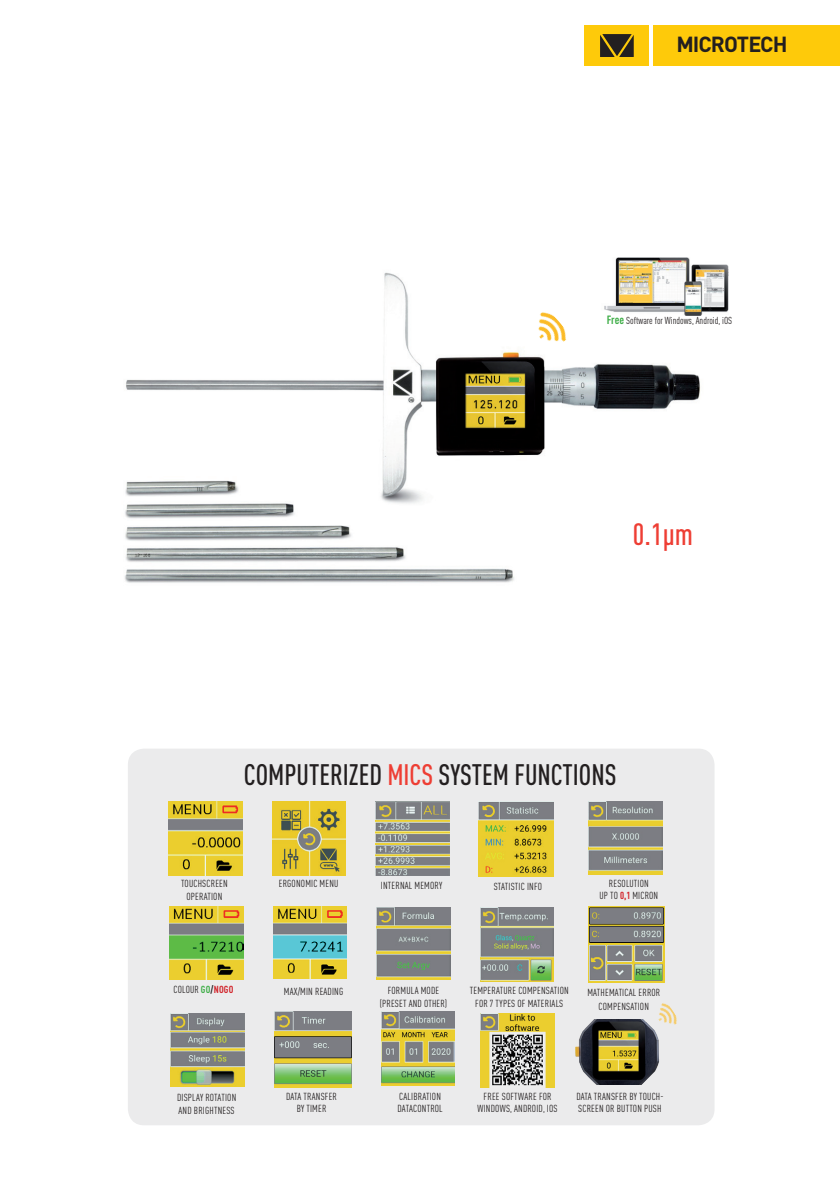
<style>
.page{position:relative;width:840px;height:1191px;background:#fff}
.page>*{position:absolute;margin:0;border:0;box-sizing:border-box;transform-origin:0 0}
.t1{font:500 condensed 30.4px "DIN Pro";color:#ee3e34}
.t2{font:500 condensed 29.2px "DIN Pro";color:#231f20;scale:.96 1}
.t3{font:700 21.6px "DIN Pro";letter-spacing:-.045em;color:#231f20}
.t4{font:condensed 10.2px/12.2px "DIN Pro";letter-spacing:.02em;color:#231f20;text-align:center}
.t5{font:condensed 10px "DIN Pro";color:#231f20}
.s1{font-weight:700;font-size:11.8px;color:#40ae49}
.s2{color:#ee3e34}
.s3{font-weight:700;color:#d1232a}
.s4{font-weight:700;color:#40ae49}
.s5{font-weight:700}
</style>
<div class="page">
<div style="left:584px;top:26px;width:65px;height:40px;background:#feca0a"></div>
<svg style="left:600px;top:34px;width:33px;height:23px"></svg>
<div style="left:653px;top:26px;width:186px;height:40px;background:#feca0a"></div>
<img style="left:124px;top:272px;width:577px;height:311px">
<img style="left:528px;top:308px;width:42px;height:43px">
<img style="left:601px;top:257px;width:128px;height:59px">
<div style="left:128px;top:748px;width:586px;height:377px;background:#ebebec;border-radius:16px"></div>
<img style="left:659px;top:1003px;width:18px;height:22px">
<img style="left:170px;top:906px;width:73px;height:74px">
<img style="left:273px;top:906px;width:73px;height:73px">
<img style="left:375px;top:801px;width:74px;height:74px">
<img style="left:381px;top:1011px;width:73px;height:74px">
<img style="left:588px;top:801px;width:73px;height:73px">
<img style="left:480px;top:907px;width:73px;height:74px">
<img style="left:170px;top:1013px;width:74px;height:73px">
<img style="left:376px;top:907px;width:74px;height:73px">
<img style="left:272px;top:801px;width:73px;height:74px">
<img style="left:168px;top:801px;width:74px;height:74px">
<img style="left:274px;top:1011px;width:77px;height:76px">
<img style="left:478px;top:801px;width:75px;height:75px">
<img style="left:480px;top:1013px;width:74px;height:74px">
<img style="left:588px;top:906px;width:75px;height:76px">
<img style="left:575px;top:1019px;width:84px;height:65px">
<h3 class="t3" style="left:676px;top:27px;width:112px">MICROTECH</h3>
<p class="t5" style="left:606px;top:313px;width:127px"><span class="s1">Free</span> Software for Windows, Android, iOS</p>
<h1 class="t1" style="left:632px;top:512px;width:62px">0.1μm</h1>
<h2 class="t2" style="left:243px;top:753px;width:389px">COMPUTERIZED <span class="s2">MICS</span> SYSTEM FUNCTIONS</h2>
<p class="t4" style="left:181px;top:877px;width:48px">TOUCHSCREEN<br>OPERATION</p>
<p class="t4" style="left:279px;top:876px;width:61px">ERGONOMIC MENU</p>
<p class="t4" style="left:380px;top:878px;width:63px">INTERNAL MEMORY</p>
<p class="t4" style="left:493px;top:879px;width:50px">STATISTIC INFO</p>
<p class="t4" style="left:599px;top:876px;width:60px">RESOLUTION<br>UP TO <span class="s3">0,1</span> MICRON</p>
<p class="t4" style="left:173px;top:982px;width:61px">COLOUR <span class="s4">GO</span><span class="s5">/</span><span class="s3">NOGO</span></p>
<p class="t4" style="left:284px;top:985px;width:61px">MAX/MIN READING</p>
<p class="t4" style="left:379px;top:983px;width:69px;line-height:13.4px">FORMULA MODE (PRESET AND OTHER)</p>
<p class="t4" style="left:469px;top:983px;width:100px;line-height:13.4px">TEMPERATURE COMPENSATION<br>FOR 7 TYPES OF MATERIALS</p>
<p class="t4" style="left:587px;top:985px;width:74px;line-height:13.4px">MATHEMATICAL ERROR<br>COMPENSATION</p>
<p class="t4" style="left:177px;top:1091px;width:61px;text-align:left">DISPLAY ROTATION<br>AND BRIGHTNESS</p>
<p class="t4" style="left:286px;top:1089px;width:52px">DATA TRANSFER<br>BY TIMER</p>
<p class="t4" style="left:397px;top:1089px;width:47px;text-align:left">CALIBRATION<br>DATACONTROL</p>
<p class="t4" style="left:477px;top:1089px;width:82px">FREE SOFTWARE FOR<br>WINDOWS, ANDROID, IOS</p>
<p class="t4" style="left:576px;top:1089px;width:88px;text-align:left">DATA TRANSFER BY TOUCH-<br>SCREEN OR BUTTON PUSH</p>
</div>
